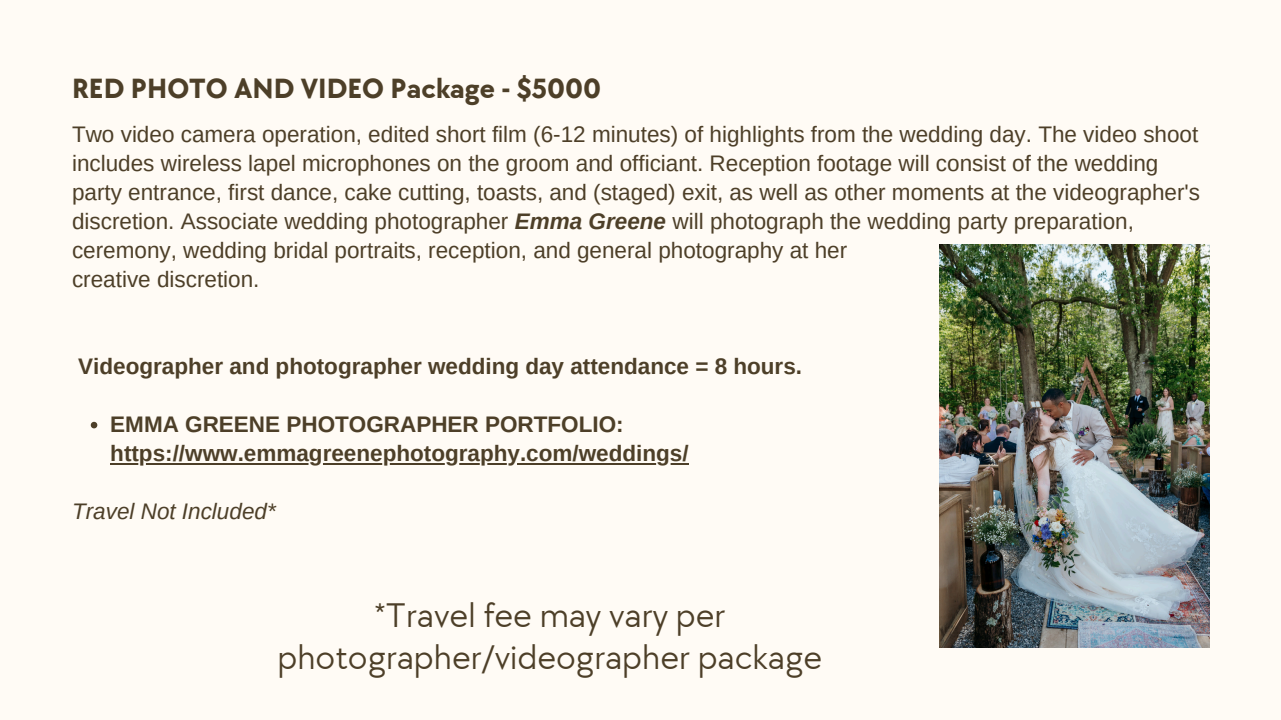
<style>
.page{position:relative;width:1281px;height:720px;background:#fffbf5}
.page>*{position:absolute;margin:0;border:0;box-sizing:border-box;transform-origin:0 0}
.t1{font:35.38px/41.8px "TT Chocolates";color:#4d3f28;text-align:center}
.t2{font:700 28.75px "TT Chocolates";color:#4d3f28}
.t3{font:22.5px/29px "Arimo";color:#4d3f28}
.t4{font:700 22.5px "Arimo";color:#4d3f28}
.t5{font:italic 22.5px "Arimo";color:#4d3f28}
.s1{font-weight:700;font-style:italic}
</style>
<div class="page">
<svg style="left:91px;top:422px;width:6px;height:6px"></svg>
<hr style="left:110px;top:463px;width:579px;height:2px;background:#4d3f28">
<img style="left:940px;top:244px;width:269px;height:404px">
<h2 class="t2" style="left:72px;top:72px;width:531px">RED PHOTO AND VIDEO Package - $5000</h2>
<p class="t3" style="left:72px;top:119px;width:1129px">Two video camera operation, edited short film (6-12 minutes) of highlights from the wedding day. The video shoot includes wireless lapel microphones on the groom and officiant. Reception footage will consist of the wedding party entrance, first dance, cake cutting, toasts, and (staged) exit, as well as other moments at the videographer's discretion. Associate wedding photographer <span class="s1">Emma Greene</span> will photograph the wedding party preparation, ceremony, wedding bridal portraits, reception, and general photography at her</p>
<p class="t3" style="left:72px;top:265px;width:189px">creative discretion.</p>
<h3 class="t4" style="left:78px;top:354px;width:725px">Videographer and photographer wedding day attendance = 8 hours.</h3>
<p class="t4" style="left:110px;top:412px;width:515px">EMMA GREENE PHOTOGRAPHER PORTFOLIO:</p>
<p class="t4" style="left:110px;top:441px;width:580px">https://www.emmagreenephotography.com/weddings/</p>
<p class="t5" style="left:72px;top:499px;width:205px">Travel Not Included*</p>
<h1 class="t1" style="left:277px;top:596px;width:546px">*Travel fee may vary per photographer/videographer package</h1>
</div>
